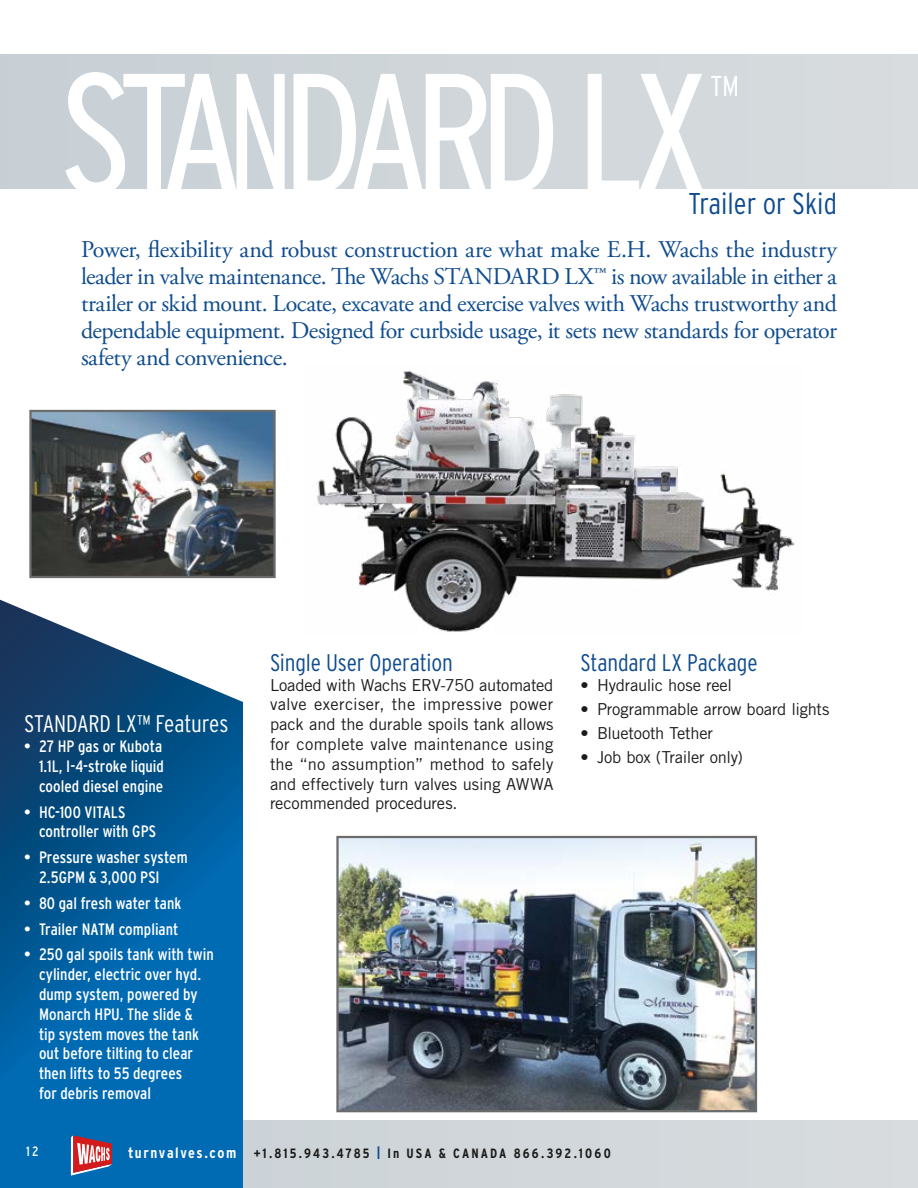
<style>
.page{position:relative;width:918px;height:1188px;background:#fff}
.page>*{position:absolute;margin:0;border:0;box-sizing:border-box;transform-origin:0 0}
.Main_Head_1{font:300 condensed 168px "Interstate";letter-spacing:-.08em;color:#fff}
.Main_Head_1-2{font:300 condensed 51px "Interstate";color:#fff}
.Main_Head_2{font:300 condensed 30px "Interstate";color:#0f4c8e}
.Intro_para{font:24px/27px "Adobe Garamond Pro";letter-spacing:-.025em;color:#0f4c8e;text-align:justify}
.SUBHEAD{font:300 condensed 24px "Interstate";letter-spacing:-.01em;color:#0f4c8e}
.SUBHEAD_Right{font:300 condensed 24px "Interstate";letter-spacing:-.005em;color:#fff}
.t1{font:condensed 16.5px/19.8px "Interstate";color:#fff}
.TEXT{font:16.5px/19.8px "Trade Gothic";letter-spacing:-.01em;color:#1c1b1a;text-align:justify}
.t2{font:700 condensed 15px "Interstate";letter-spacing:.1em;color:#fff}
.t3{font:700 condensed 13.5px "Interstate";letter-spacing:.155em;color:#1c1b1a}
.t4{font:condensed 13.5px "Interstate";color:#fff}
.s1{font-size:18px;color:#0f4c8e}
</style>
<div class="page">
<div style="left:0;top:1120px;width:918px;height:68px;background:#d2d7db"></div>
<div style="left:0;top:54px;width:918px;height:135px;background:#d4d9dc"></div>
<img style="left:317px;top:371px;width:478px;height:261px">
<svg style="left:0;top:600px;width:243px;height:588px;background:#1868a1"></svg>
<svg style="left:64px;top:71px;width:221px;height:118px"></svg>
<svg style="left:293px;top:74px;width:260px;height:115px"></svg>
<svg style="left:587px;top:74px;width:115px;height:115px"></svg>
<img style="left:32px;top:413px;width:241px;height:162px">
<div style="left:29px;top:410px;width:247px;height:168px;border:2px solid #6a6c6c"></div>
<img style="left:339px;top:839px;width:415px;height:270px">
<div style="left:336px;top:836px;width:421px;height:276px;border:2px solid #6a6c6c"></div>
<svg style="left:71px;top:1135px;width:41px;height:41px;background:#ac6f81"></svg>
<p class="Main_Head_1" style="left:60px;top:39px;width:650px">STANDARD LX</p>
<p class="Main_Head_1-2" style="left:710px;top:65px;width:30px">™</p>
<p class="Main_Head_2" style="left:689px;top:186px;width:150px">Trailer or Skid</p>
<p class="Intro_para" style="left:81px;top:237px;width:758px">Power, flexibility and robust construction are what make E.H. Wachs the industry leader in valve maintenance. The Wachs STANDARD LX™ is now available in either a trailer or skid mount. Locate, excavate and exercise valves with Wachs trustworthy and dependable equipment. Designed for curbside usage, it sets new standards for operator safety and convenience.</p>
<p class="SUBHEAD_Right" style="left:24px;top:710px;width:206px">STANDARD LX™ Features</p>
<p class="t1" style="left:39px;top:736px;width:126px;text-align:justify;text-indent:-15px">• 27 HP gas or Kubota 1.1L, I-4-stroke liquid cooled diesel engine</p>
<p class="t1" style="left:39px;top:802px;width:119px;text-indent:-15px">• HC-100 VITALS controller with GPS</p>
<p class="t1" style="left:39px;top:847px;width:150px;text-indent:-15px">• Pressure washer system<br>2.5GPM &amp; 3,000 PSI</p>
<p class="t1" style="left:24px;top:893px;width:159px">• 80 gal fresh water tank</p>
<p class="t1" style="left:24px;top:919px;width:156px">• Trailer NATM compliant</p>
<p class="t1" style="left:39px;top:944px;width:176px;text-indent:-15px">• 250 gal spoils tank with twin cylinder, electric over hyd. dump system, powered by<br>Monarch HPU. The slide &amp;<br>tip system moves the tank out before tilting to clear then lifts to 55 degrees<br>for debris removal</p>
<p class="SUBHEAD" style="left:270px;top:649px;width:184px">Single User Operation</p>
<p class="TEXT" style="left:270px;top:675px;width:285px">Loaded with Wachs ERV-750 automated valve exerciser, the impressive power pack and the durable spoils tank allows for complete valve maintenance using the “no assumption” method to safely and effectively turn valves using AWWA recommended procedures.</p>
<p class="SUBHEAD" style="left:580px;top:649px;width:179px">Standard LX Package</p>
<p class="TEXT" style="left:580px;top:675px;width:153px">• Hydraulic hose reel</p>
<p class="TEXT" style="left:580px;top:699px;width:251px">• Programmable arrow board lights</p>
<p class="TEXT" style="left:580px;top:723px;width:134px">• Bluetooth Tether</p>
<p class="TEXT" style="left:580px;top:748px;width:164px">• Job box (Trailer only)</p>
<p class="t4" style="left:26px;top:1143px;width:14px">12</p>
<p class="t2" style="left:128px;top:1144px;width:110px">turnvalves.com</p>
<p class="t3" style="left:254px;top:1145px;width:359px">+1.815.943.4785 <span class="s1">I</span> In USA &amp; CANADA 866.392.1060</p>
</div>
